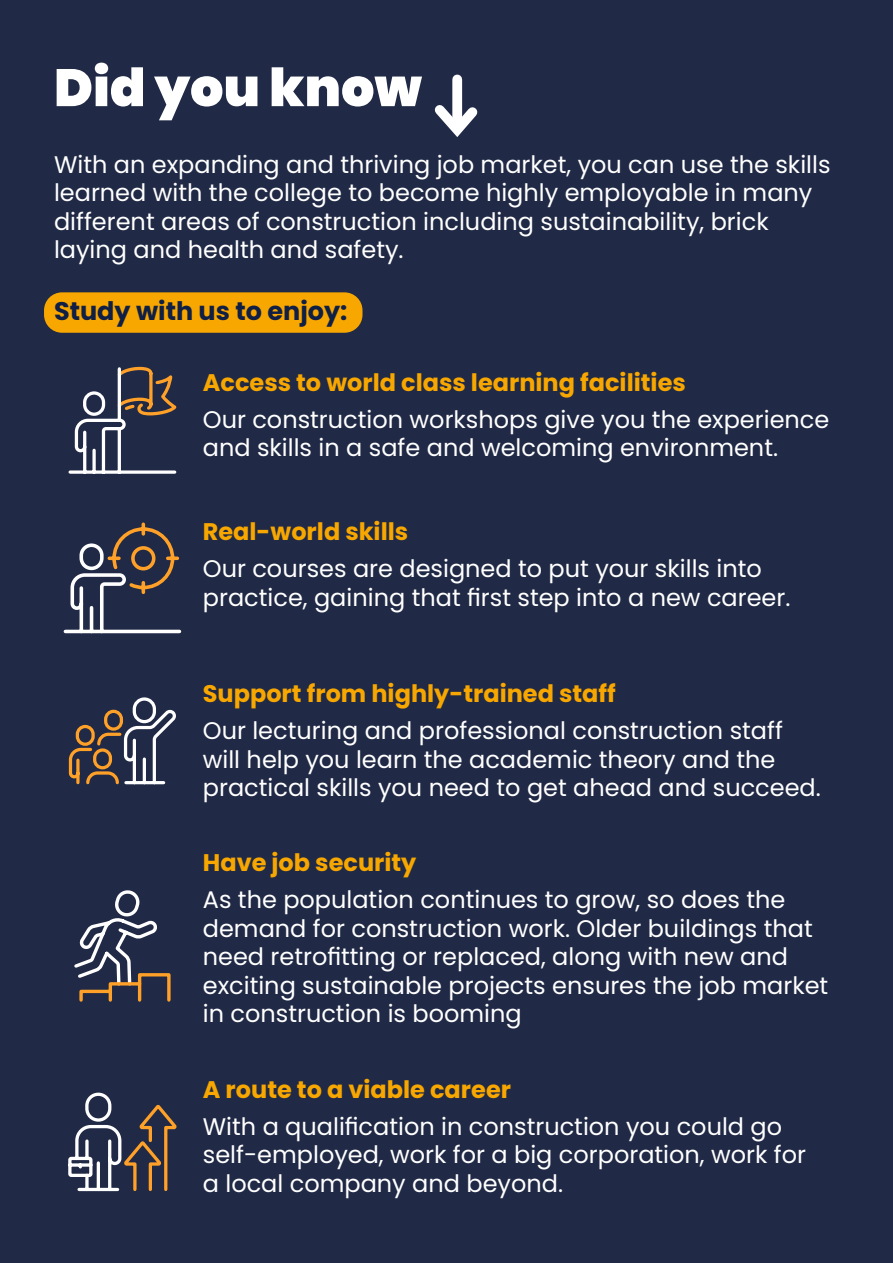
<style>
.page{position:relative;width:893px;height:1263px;background:#202945}
.page>*{position:absolute;margin:0;border:0;box-sizing:border-box;transform-origin:0 0}
.t1{font:900 52.5px "Poppins";color:#fff}
.t2{font:700 25.5px "Poppins";color:#101f45}
.t3{font:24px/28.5px "Poppins";color:#fff}
.t4{font:700 24px "Poppins";color:#f7a700}
</style>
<div class="page">
<div style="left:452px;top:79px;width:10px;height:48px;background:#fff"></div>
<svg style="left:434px;top:96px;width:44px;height:41px"></svg>
<div style="left:44px;top:292px;width:318px;height:41px;background:#f7a700;border-radius:18px"></div>
<svg style="left:68px;top:697px;width:108px;height:305px"></svg>
<svg style="left:68px;top:1092px;width:109px;height:100px"></svg>
<svg style="left:63px;top:522px;width:119px;height:112px"></svg>
<svg style="left:68px;top:366px;width:109px;height:108px"></svg>
<h1 class="t1" style="left:54px;top:57px;width:369px">Did you know</h1>
<p class="t3" style="left:54px;top:150px;width:778px">With an expanding and thriving job market, you can use the skills learned with the college to become highly employable in many different areas of construction including sustainability, brick laying and health and safety.</p>
<p class="t2" style="left:54px;top:296px;width:295px">Study with us to enjoy:</p>
<p class="t4" style="left:203px;top:368px;width:485px">Access to world class learning facilities</p>
<p class="t3" style="left:203px;top:405px;width:628px">Our construction workshops give you the experience and skills in a safe and welcoming environment.</p>
<p class="t4" style="left:203px;top:518px;width:207px">Real-world skills</p>
<p class="t3" style="left:203px;top:554px;width:589px">Our courses are designed to put your skills into practice, gaining that first step into a new career.</p>
<p class="t4" style="left:203px;top:680px;width:414px">Support from highly-trained staff</p>
<p class="t3" style="left:203px;top:717px;width:619px">Our lecturing and professional construction staff will help you learn the academic theory and the practical skills you need to get ahead and succeed.</p>
<p class="t4" style="left:203px;top:849px;width:215px">Have job security</p>
<p class="t3" style="left:203px;top:886px;width:627px">As the population continues to grow, so does the demand for construction work. Older buildings that need retrofitting or replaced, along with new and exciting sustainable projects ensures the job market in construction is booming</p>
<p class="t4" style="left:203px;top:1075px;width:310px">A route to a viable career</p>
<p class="t3" style="left:203px;top:1112px;width:605px">With a qualification in construction you could go self-employed, work for a big corporation, work for a local company and beyond.</p>
</div>
